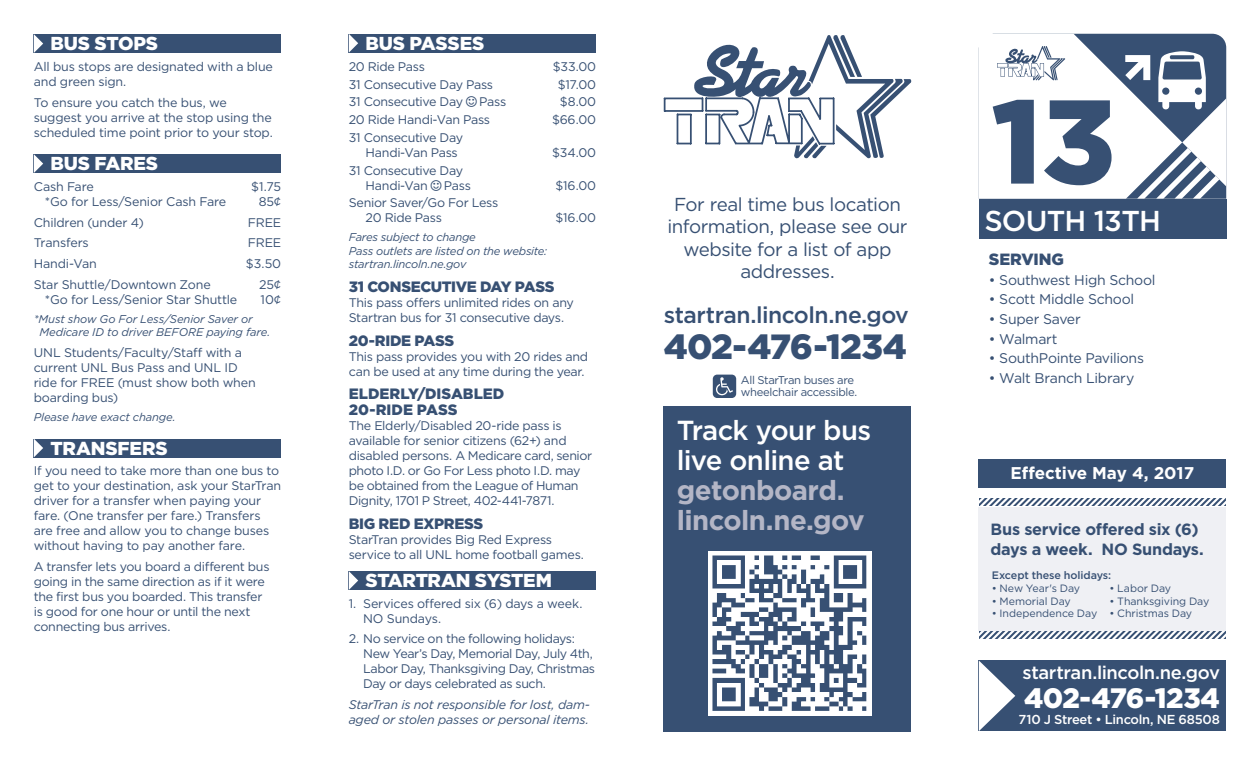
<style>
.page{position:relative;width:1260px;height:765px;background:#fff}
.page>*{position:absolute;margin:0;border:0;box-sizing:border-box;transform-origin:0 0}
.t1{font:900 118.88px "Gotham HTF";color:#375073}
.t2{font:900 35px "Gotham HTF";letter-spacing:-.025em;color:#375073}
.t3{font:500 28.75px "Gotham HTF";letter-spacing:-.03em;color:#fff}
.t4{font:900 28.12px "Gotham HTF";letter-spacing:-.02em;color:#fff}
.t5{font:700 27.5px/30px "Gotham HTF";letter-spacing:-.02em;color:#b4b6c6}
.t6{font:500 27.5px/30px "Gotham HTF";letter-spacing:-.025em;color:#fff}
.t7{font:500 22.88px "Gotham HTF";letter-spacing:-.02em;color:#375073}
.t8{font:18.75px/22.5px "Gotham HTF";letter-spacing:-.025em;color:#375073;text-align:center}
.t9{font:900 18.75px "Gotham HTF";letter-spacing:-.015em;color:#fff}
.t10{font:500 18.38px "Gotham HTF";letter-spacing:-.02em;color:#fff}
.t11{font:700 17px "Gotham HTF";color:#fff}
.t12{font:700 16.25px/20px "Gotham HTF";letter-spacing:-.02em;color:#375073}
.t13{font:900 16.25px "Gotham HTF";letter-spacing:-.01em;color:#375073}
.t14{font:900 15px/16.2px "Gotham HTF";letter-spacing:-.015em;color:#375073}
.t15{font:14px "Gotham HTF";letter-spacing:-.02em;color:#375073}
.t16{font:500 13px "Gotham HTF";letter-spacing:-.025em;color:#fff}
.t17{font:12.5px/15px "Gotham HTF";letter-spacing:-.025em;color:#375073}
.t18{font:italic 12.5px/15px "Gotham HTF";letter-spacing:-.015em;color:#375073}
.t19{font:italic 11.25px/13.5px "Gotham HTF";letter-spacing:-.02em;color:#375073}
.t20{font:11.25px/12.5px "Gotham HTF";letter-spacing:-.03em;color:#375073}
.t21{font:500 10.75px "Gotham HTF";letter-spacing:-.01em;color:#375073}
.t22{font:10.62px "Gotham HTF";letter-spacing:-.005em;color:#375073}
</style>
<div class="page">
<div style="left:979px;top:199px;width:247px;height:39px;background:#375073"></div>
<svg style="left:979px;top:34px;width:247px;height:165px"></svg>
<svg style="left:1137px;top:148px;width:82px;height:51px"></svg>
<svg style="left:1158px;top:51px;width:48px;height:60px"></svg>
<svg style="left:1125px;top:55px;width:25px;height:25px"></svg>
<svg style="left:997px;top:46px;width:68px;height:35px"></svg>
<svg style="left:664px;top:35px;width:248px;height:124px"></svg>
<div style="left:979px;top:660px;width:247px;height:71px;background:#375073"></div>
<svg style="left:979px;top:660px;width:36px;height:71px"></svg>
<svg style="left:978px;top:498px;width:248px;height:13px"></svg>
<div style="left:973px;top:496px;width:6px;height:14px;background:#fff"></div>
<svg style="left:978px;top:627px;width:248px;height:12px"></svg>
<div style="left:979px;top:626px;width:247px;height:5px;background:#eff0f4"></div>
<div style="left:973px;top:628px;width:6px;height:14px;background:#fff"></div>
<div style="left:979px;top:507px;width:247px;height:123px;background:#eff0f4"></div>
<div style="left:664px;top:406px;width:247px;height:325px;background:#375073"></div>
<img style="left:708px;top:552px;width:164px;height:163px">
<svg style="left:713px;top:375px;width:23px;height:23px"></svg>
<div style="left:34px;top:34px;width:247px;height:19px;background:#375073"></div>
<div style="left:34px;top:154px;width:247px;height:19px;background:#375073"></div>
<div style="left:34px;top:439px;width:247px;height:19px;background:#375073"></div>
<svg style="left:34px;top:34px;width:9px;height:19px"></svg>
<svg style="left:34px;top:154px;width:9px;height:19px"></svg>
<svg style="left:34px;top:439px;width:9px;height:18px"></svg>
<div style="left:349px;top:34px;width:247px;height:19px;background:#375073"></div>
<div style="left:349px;top:571px;width:247px;height:19px;background:#375073"></div>
<svg style="left:349px;top:34px;width:9px;height:19px"></svg>
<svg style="left:349px;top:571px;width:9px;height:19px"></svg>
<div style="left:979px;top:459px;width:247px;height:29px;background:#375073"></div>
<h3 class="t9" style="left:51px;top:33px;width:109px">BUS STOPS</h3>
<p class="t17" style="left:34px;top:59px;width:241px">All bus stops are designated with a blue and green sign.</p>
<p class="t17" style="left:34px;top:95px;width:241px">To ensure you catch the bus, we suggest you arrive at the stop using the scheduled time point prior to your stop.</p>
<h3 class="t9" style="left:51px;top:153px;width:109px">BUS FARES</h3>
<p class="t17" style="left:34px;top:179px;width:62px">Cash Fare</p>
<p class="t17" style="left:251px;top:179px;width:31px">$1.75</p>
<p class="t17" style="left:45px;top:194px;width:183px">*Go for Less/Senior Cash Fare</p>
<p class="t17" style="left:259px;top:194px;width:24px">85¢</p>
<p class="t17" style="left:34px;top:215px;width:112px">Children (under 4)</p>
<p class="t17" style="left:248px;top:215px;width:35px">FREE</p>
<p class="t17" style="left:34px;top:235px;width:57px">Transfers</p>
<p class="t17" style="left:248px;top:235px;width:35px">FREE</p>
<p class="t17" style="left:34px;top:256px;width:65px">Handi-Van</p>
<p class="t17" style="left:246px;top:256px;width:37px">$3.50</p>
<p class="t17" style="left:34px;top:276px;width:178px">Star Shuttle/Downtown Zone</p>
<p class="t17" style="left:259px;top:276px;width:24px">25¢</p>
<p class="t17" style="left:45px;top:291px;width:194px">*Go for Less/Senior Star Shuttle</p>
<p class="t17" style="left:261px;top:291px;width:22px">10¢</p>
<p class="t19" style="left:39px;top:312px;width:233px;text-indent:-6px">*Must show Go For Less/Senior Saver or<br>Medicare ID to driver BEFORE paying fare.</p>
<p class="t17" style="left:34px;top:345px;width:224px">UNL Students/Faculty/Staff with a current UNL Bus Pass and UNL ID ride for FREE (must show both when boarding bus)</p>
<p class="t19" style="left:34px;top:410px;width:144px">Please have exact change.</p>
<h3 class="t9" style="left:51px;top:437px;width:118px">TRANSFERS</h3>
<p class="t17" style="left:34px;top:463px;width:249px">If you need to take more than one bus to get to your destination, ask your StarTran driver for a transfer when paying your fare. (One transfer per fare.) Transfers are free and allow you to change buses without having to pay another fare.</p>
<p class="t17" style="left:34px;top:559px;width:237px">A transfer lets you board a different bus going in the same direction as if it were the first bus you boarded. This transfer is good for one hour or until the next connecting bus arrives.</p>
<h3 class="t9" style="left:366px;top:33px;width:120px">BUS PASSES</h3>
<p class="t17" style="left:349px;top:59px;width:78px">20 Ride Pass</p>
<p class="t17" style="left:553px;top:59px;width:45px">$33.00</p>
<p class="t17" style="left:349px;top:77px;width:146px">31 Consecutive Day Pass</p>
<p class="t17" style="left:558px;top:77px;width:40px">$17.00</p>
<p class="t17" style="left:349px;top:94px;width:116px">31 Consecutive Day</p>
<p class="t17" style="left:479px;top:94px;width:29px">Pass</p>
<p class="t17" style="left:560px;top:94px;width:38px">$8.00</p>
<p class="t17" style="left:349px;top:112px;width:143px">20 Ride Handi-Van Pass</p>
<p class="t17" style="left:552px;top:112px;width:46px">$66.00</p>
<p class="t17" style="left:366px;top:130px;width:99px;text-indent:-17px">31 Consecutive Day<br>Handi-Van Pass</p>
<p class="t17" style="left:552px;top:145px;width:46px">$34.00</p>
<p class="t17" style="left:366px;top:162px;width:99px;text-indent:-17px">31 Consecutive Day<br>Handi-Van</p>
<p class="t17" style="left:444px;top:177px;width:29px">Pass</p>
<p class="t17" style="left:555px;top:177px;width:42px">$16.00</p>
<p class="t17" style="left:366px;top:195px;width:134px;text-indent:-17px">Senior Saver/Go For Less<br>20 Ride Pass</p>
<p class="t17" style="left:555px;top:210px;width:42px">$16.00</p>
<p class="t19" style="left:349px;top:231px;width:200px">Fares subject to change<br>Pass outlets are listed on the website: startran.lincoln.ne.gov</p>
<p class="t14" style="left:349px;top:278px;width:207px">31 CONSECUTIVE DAY PASS</p>
<p class="t17" style="left:349px;top:295px;width:227px">This pass offers unlimited rides on any<br>Startran bus for 31 consecutive days.</p>
<p class="t14" style="left:349px;top:332px;width:107px">20-RIDE PASS</p>
<p class="t17" style="left:349px;top:348px;width:241px">This pass provides you with 20 rides and can be used at any time during the year.</p>
<p class="t14" style="left:349px;top:385px;width:157px">ELDERLY/DISABLED<br>20-RIDE PASS</p>
<p class="t17" style="left:349px;top:418px;width:245px">The Elderly/Disabled 20-ride pass is available for senior citizens (62+) and disabled persons. A Medicare card, senior photo I.D. or Go For Less photo I.D. may be obtained from the League of Human Dignity, 1701 P Street, 402-441-7871.</p>
<p class="t14" style="left:349px;top:515px;width:136px">BIG RED EXPRESS</p>
<p class="t17" style="left:349px;top:532px;width:237px">StarTran provides Big Red Express service to all UNL home football games.</p>
<h3 class="t9" style="left:366px;top:570px;width:188px">STARTRAN SYSTEM</h3>
<p class="t17" style="left:363px;top:596px;width:221px;text-indent:-14px">1. Services offered six (6) days a week.<br>NO Sundays.</p>
<p class="t17" style="left:363px;top:631px;width:234px;text-indent:-14px">2. No service on the following holidays:<br>New Year’s Day, Memorial Day, July 4th, Labor Day, Thanksgiving Day, Christmas Day or days celebrated as such.</p>
<p class="t18" style="left:349px;top:697px;width:243px">StarTran is not responsible for lost, dam&shy;aged or stolen passes or personal items.</p>
<h3 class="t8" style="left:667px;top:193px;width:242px">For real time bus location information, please see our website for a list of app addresses.</h3>
<h3 class="t7" style="left:664px;top:301px;width:247px">startran.lincoln.ne.gov</h3>
<h2 class="t2" style="left:664px;top:326px;width:245px">402-476-1234</h2>
<p class="t20" style="left:741px;top:374px;width:118px">All StarTran buses are wheelchair accessible.</p>
<h3 class="t6" style="left:677px;top:415px;width:196px">Track your bus live online at</h3>
<h3 class="t5" style="left:677px;top:475px;width:189px">getonboard. lincoln.ne.gov</h3>
<h1 class="t1" style="left:992px;top:73px;width:126px">13</h1>
<h3 class="t3" style="left:984px;top:204px;width:178px">SOUTH 13TH</h3>
<h3 class="t13" style="left:989px;top:250px;width:76px">SERVING</h3>
<p class="t15" style="left:989px;top:272px;width:168px">• Southwest High School</p>
<p class="t15" style="left:989px;top:292px;width:147px">• Scott Middle School</p>
<p class="t15" style="left:989px;top:311px;width:93px">• Super Saver</p>
<p class="t15" style="left:989px;top:331px;width:70px">• Walmart</p>
<p class="t15" style="left:989px;top:350px;width:157px">• SouthPointe Pavilions</p>
<p class="t15" style="left:989px;top:370px;width:147px">• Walt Branch Library</p>
<h3 class="t11" style="left:1010px;top:463px;width:185px">Effective May 4, 2017</h3>
<h3 class="t12" style="left:990px;top:518px;width:215px">Bus service offered six (6) days a week. NO Sundays.</h3>
<p class="t21" style="left:992px;top:569px;width:121px">Except these holidays:</p>
<p class="t22" style="left:992px;top:582px;width:90px">• New Year's Day</p>
<p class="t22" style="left:992px;top:595px;width:81px">• Memorial Day</p>
<p class="t22" style="left:992px;top:608px;width:107px">• Independence Day</p>
<p class="t22" style="left:1109px;top:582px;width:63px">• Labor Day</p>
<p class="t22" style="left:1109px;top:595px;width:101px">• Thanksgiving Day</p>
<p class="t22" style="left:1109px;top:608px;width:84px">• Christmas Day</p>
<h3 class="t10" style="left:1023px;top:662px;width:199px">startran.lincoln.ne.gov</h3>
<h3 class="t4" style="left:1024px;top:682px;width:197px">402-476-1234</h3>
<p class="t16" style="left:1019px;top:712px;width:203px">710 J Street • Lincoln, NE 68508</p>
</div>
